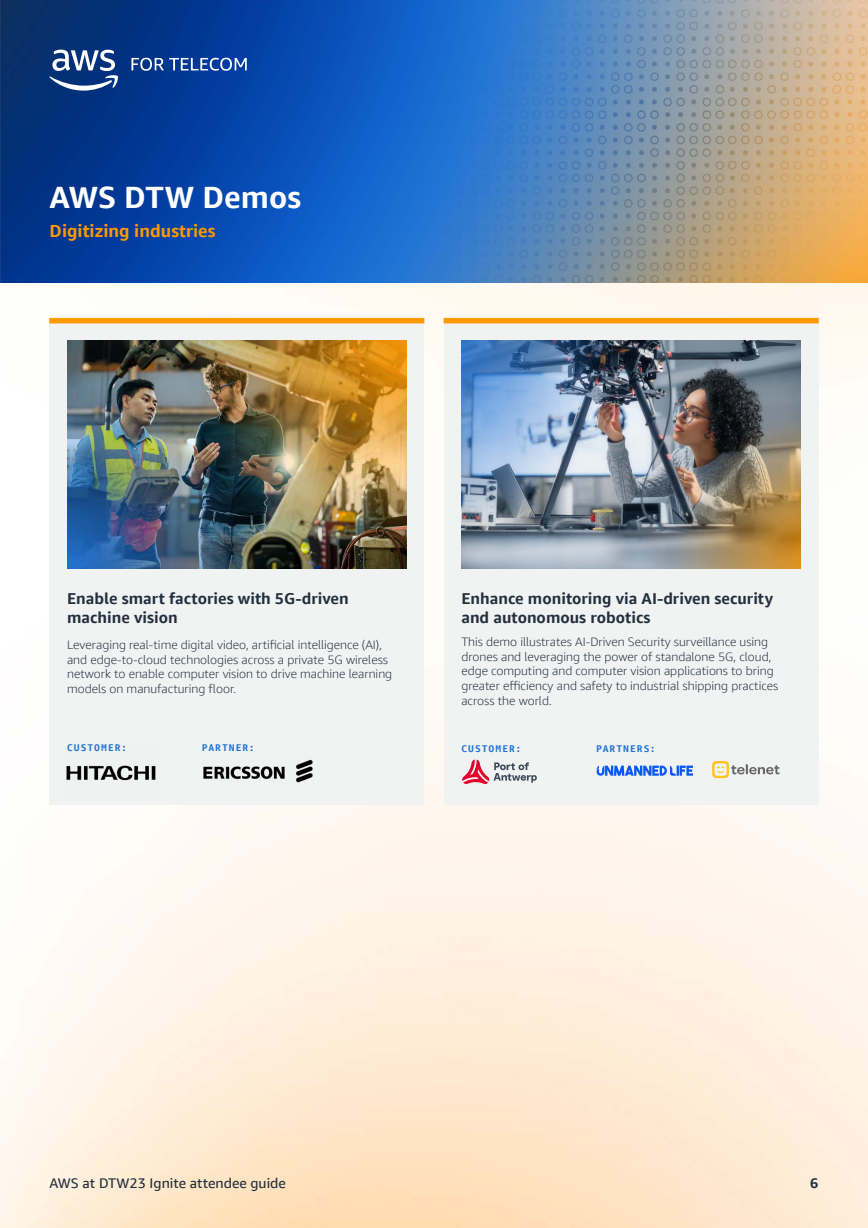
<style>
.page{position:relative;width:868px;height:1228px;background:#fff}
.page>*{position:absolute;margin:0;border:0;box-sizing:border-box;transform-origin:0 0}
.t1{font:700 30.8px "Amazon Ember Display";color:#fff}
.t2{font:700 17.5px "Amazon Ember Display";color:#f90}
.t3{font:700 15.75px/18.9px "Amazon Ember Display";color:#232f3e}
.t4{font:14px "Amazon Ember Display";color:#232f3e}
.t5{font:700 14px "Amazon Ember Display";color:#232f3e}
.t6{font:300 12.25px/14.7px "Amazon Ember Display";color:#232f3e}
.t7{font:700 9.8px "Amazon Ember Mono";letter-spacing:.095em;color:#2074d5}
</style>
<div class="page">
<img style="left:0;top:282px;width:868px;height:946px">
<img style="left:0;top:0;width:868px;height:282px">
<div style="left:444px;top:318px;width:374px;height:487px;background:#f1f3f3"></div>
<img style="left:461px;top:340px;width:340px;height:228px">
<div style="left:444px;top:318px;width:374px;height:5px;background:#f90"></div>
<div style="left:50px;top:318px;width:374px;height:487px;background:#f1f3f3"></div>
<img style="left:67px;top:340px;width:340px;height:228px">
<div style="left:50px;top:318px;width:374px;height:5px;background:#f90"></div>
<img style="left:66px;top:765px;width:90px;height:16px">
<img style="left:203px;top:759px;width:110px;height:24px">
<svg style="left:462px;top:759px;width:75px;height:25px"></svg>
<svg style="left:597px;top:765px;width:96px;height:11px"></svg>
<svg style="left:712px;top:761px;width:68px;height:17px"></svg>
<svg style="left:49px;top:50px;width:70px;height:41px"></svg>
<svg style="left:131px;top:58px;width:116px;height:13px"></svg>
<h1 class="t1" style="left:50px;top:178px;width:253px">AWS DTW Demos</h1>
<h2 class="t2" style="left:50px;top:220px;width:167px">Digitizing industries</h2>
<p class="t3" style="left:67px;top:589px;width:283px">Enable smart factories with 5G-driven machine vision</p>
<p class="t6" style="left:67px;top:637px;width:327px">Leveraging real-time digital video, artificial intelligence (AI), and edge-to-cloud technologies across a private 5G wireless network to enable computer vision to drive machine learning models on manufacturing floor.</p>
<p class="t7" style="left:67px;top:741px;width:61px">CUSTOMER:</p>
<p class="t7" style="left:202px;top:741px;width:54px">PARTNER:</p>
<p class="t3" style="left:461px;top:589px;width:313px">Enhance monitoring via AI-driven security and autonomous robotics</p>
<p class="t6" style="left:461px;top:634px;width:318px">This demo illustrates AI-Driven Security surveillance using drones and leveraging the power of standalone 5G, cloud, edge computing and computer vision applications to bring greater efficiency and safety to industrial shipping practices across the world.</p>
<p class="t7" style="left:461px;top:742px;width:61px">CUSTOMER:</p>
<p class="t7" style="left:596px;top:742px;width:61px">PARTNERS:</p>
<p class="t4" style="left:50px;top:1175px;width:238px">AWS at DTW23 Ignite attendee guide</p>
<p class="t5" style="left:810px;top:1175px;width:10px">6</p>
</div>
